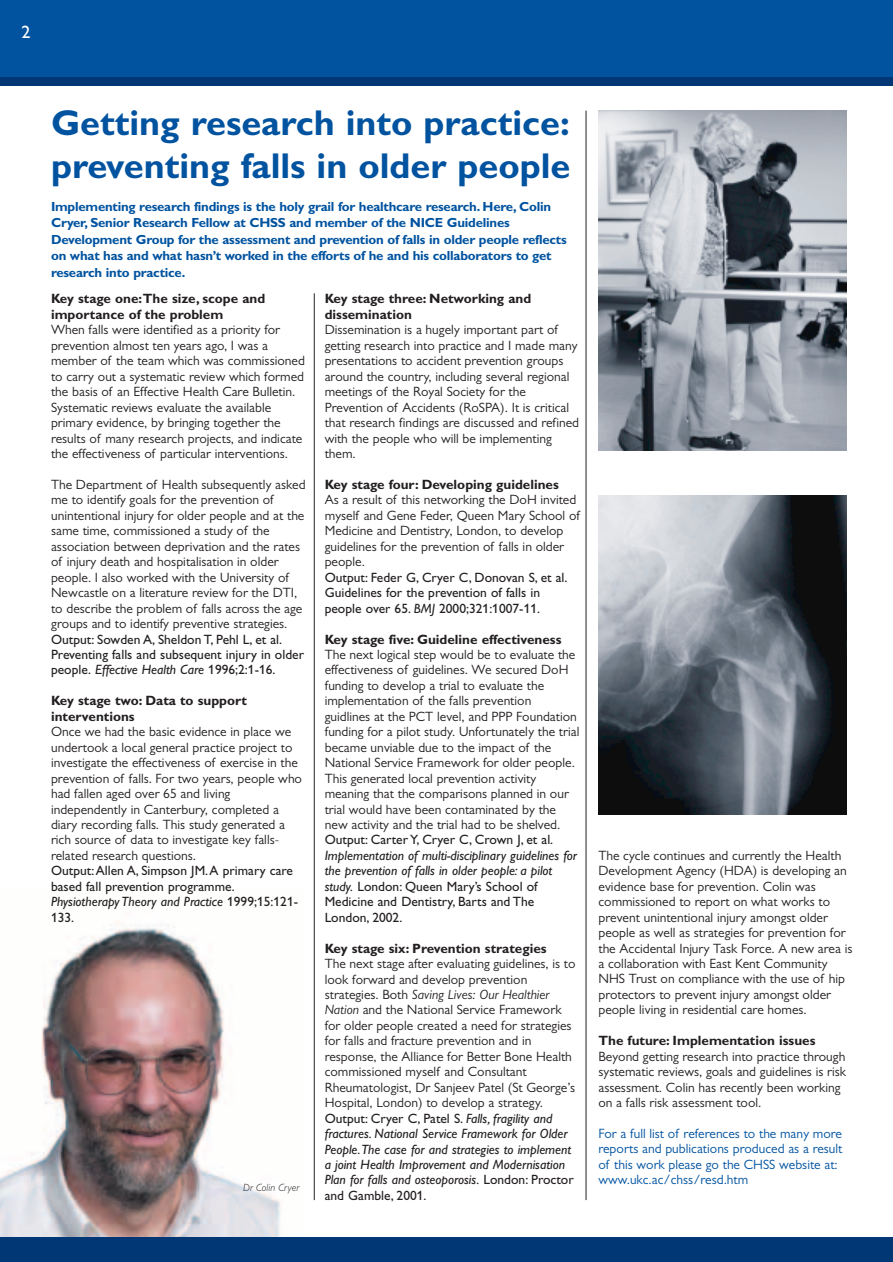
<style>
.page{position:relative;width:893px;height:1262px;background:#fff}
.page>*{position:absolute;margin:0;border:0;box-sizing:border-box;transform-origin:0 0}
.t1{font:700 36px/43.2px "Gill Alt One";color:#0153a0}
.t2{font:18px "Gill Alt One";color:#fff}
.t3{font:13.5px/15.5px "Gill Alt One";color:#231f20}
.t4{font:13.5px/15.5px "Gill Alt One";color:#231f20}
.t5{font:700 13.5px/15.5px "Gill Alt One";color:#231f20}
.t6{font:italic 13.5px/15.5px "Gill Alt One";color:#231f20}
.t7{font:13.5px/15.5px "Gill Alt One";color:#0153a0}
.t8{font:700 13.2px/16.5px "Gill Alt One";letter-spacing:-.015em;color:#0153a0}
.t9{font:italic 300 10.5px "Gill Alt One";color:#231f20}
.s1{font-style:italic}
.s2{font-style:normal}
.s3{font-style:inherit}
</style>
<div class="page">
<img style="left:0;top:922px;width:281px;height:315px">
<div style="left:0;top:1px;width:892px;height:85px;background:#013775"></div>
<hr style="left:314px;top:293px;width:1px;height:907px;background:#231f20">
<hr style="left:585px;top:111px;width:1px;height:1089px;background:#231f20">
<div style="left:0;top:1237px;width:892px;height:25px;background:#013775"></div>
<div style="left:0;top:0;width:892px;height:77px;background:#0153a0"></div>
<img style="left:598px;top:495px;width:248px;height:319px">
<img style="left:598px;top:111px;width:248px;height:340px">
<h2 class="t2" style="left:22px;top:25px;width:10px">2</h2>
<h1 class="t1" style="left:51px;top:105px;width:521px">Getting research into practice: preventing falls in older people</h1>
<p class="t8" style="left:51px;top:199px;width:517px">Implementing research findings is the holy grail for healthcare research. Here, Colin Cryer, Senior Research Fellow at CHSS and member of the NICE Guidelines Development Group for the assessment and prevention of falls in older people reflects on what has and what hasn’t worked in the efforts of he and his collaborators to get research into practice.</p>
<p class="t5" style="left:51px;top:292px;width:216px">Key stage one:The size, scope and importance of the problem</p>
<p class="t3" style="left:51px;top:323px;width:255px">When falls were identified as a priority for prevention almost ten years ago, I was a member of the team which was commissioned to carry out a systematic review which formed the basis of an Effective Health Care Bulletin.<br>Systematic reviews evaluate the available primary evidence, by bringing together the results of many research projects, and indicate the effectiveness of particular interventions.</p>
<p class="t3" style="left:51px;top:478px;width:256px">The Department of Health subsequently asked me to identify goals for the prevention of unintentional injury for older people and at the same time, commissioned a study of the association between deprivation and the rates of injury death and hospitalisation in older people. I also worked with the University of Newcastle on a literature review for the DTI, to describe the problem of falls across the age groups and to identify preventive strategies.</p>
<p class="t4" style="left:51px;top:632px;width:254px">Output: Sowden A, Sheldon T, Pehl L, et al.<br>Preventing falls and subsequent injury in older people. <span class="s1">Effective Health Care</span> 1996;2:1-16.</p>
<p class="t5" style="left:51px;top:694px;width:197px">Key stage two: Data to support interventions</p>
<p class="t3" style="left:51px;top:725px;width:252px">Once we had the basic evidence in place we undertook a local general practice project to investigate the effectiveness of exercise in the prevention of falls. For two years, people who had fallen aged over 65 and living independently in Canterbury, completed a diary recording falls. This study generated a rich source of data to investigate key falls&shy;related research questions.</p>
<p class="t4" style="left:51px;top:864px;width:248px">Output:Allen A, Simpson JM.A primary care based fall prevention programme.<br><span class="s1">Physiotherapy Theory and Practice</span> 1999;15:121-<br>133.</p>
<p class="t9" style="left:243px;top:1184px;width:57px">Dr Colin Cryer</p>
<p class="t5" style="left:325px;top:292px;width:208px">Key stage three: Networking and dissemination</p>
<p class="t3" style="left:325px;top:323px;width:256px">Dissemination is a hugely important part of getting research into practice and I made many presentations to accident prevention groups around the country, including several regional meetings of the Royal Society for the Prevention of Accidents (RoSPA). It is critical that research findings are discussed and refined with the people who will be implementing them.</p>
<p class="t5" style="left:325px;top:478px;width:235px">Key stage four: Developing guidelines</p>
<p class="t3" style="left:325px;top:493px;width:256px">As a result of this networking the DoH invited myself and Gene Feder, Queen Mary School of Medicine and Dentistry, London, to develop guidelines for the prevention of falls in older people.</p>
<p class="t4" style="left:325px;top:571px;width:244px">Output: Feder G, Cryer C, Donovan S, et al.<br>Guidelines for the prevention of falls in people over 65. <span class="s1">BMJ</span> 2000;321:1007-11.</p>
<p class="t5" style="left:325px;top:632px;width:238px">Key stage five: Guideline effectiveness</p>
<p class="t3" style="left:325px;top:648px;width:256px">The next logical step would be to evaluate the effectiveness of guidelines. We secured DoH funding to develop a trial to evaluate the implementation of the falls prevention guidlines at the PCT level, and PPP Foundation funding for a pilot study. Unfortunately the trial became unviable due to the impact of the National Service Framework for older people.<br>This generated local prevention activity meaning that the comparisons planned in our trial would have been contaminated by the new activity and the trial had to be shelved.</p>
<p class="t4" style="left:325px;top:833px;width:230px">Output: Carter Y, Cryer C, Crown J, et al.</p>
<p class="t6" style="left:325px;top:849px;width:254px">Implementation of multi-disciplinary guidelines for the prevention of falls in older people: a pilot study. <span class="s2">London: Queen Mary’s School of Medicine and Dentistry, Barts and The London, 2002.</span></p>
<p class="t5" style="left:325px;top:941px;width:223px">Key stage six: Prevention strategies</p>
<p class="t3" style="left:325px;top:957px;width:252px">The next stage after evaluating guidelines, is to look forward and develop prevention strategies. Both <span class="s1">Saving Lives: Our Healthier Nation</span> and the National Service Framework for older people created a need for strategies for falls and fracture prevention and in response, the Alliance for Better Bone Health commissioned myself and Consultant Rheumatologist, Dr Sanjeev Patel (St George’s Hospital, London) to develop a strategy.<br><span class="s3">Output: Cryer C, Patel S.</span> <span class="s1">Falls, fragility and fractures. National Service Framework for Older People.The case for and strategies to implement a joint Health Improvement and Modernisation Plan for falls and osteoporosis.</span> <span class="s3">London: Proctor and Gamble, 2001.</span></p>
<p class="t3" style="left:598px;top:848px;width:255px">The cycle continues and currently the Health Development Agency (HDA) is developing an evidence base for prevention. Colin was commissioned to report on what works to prevent unintentional injury amongst older people as well as strategies for prevention for the Accidental Injury Task Force. A new area is a collaboration with East Kent Community NHS Trust on compliance with the use of hip protectors to prevent injury amongst older people living in residential care homes.</p>
<p class="t5" style="left:598px;top:1034px;width:218px">The future: Implementation issues</p>
<p class="t3" style="left:598px;top:1049px;width:249px">Beyond getting research into practice through systematic reviews, goals and guidelines is risk assessment. Colin has recently been working on a falls risk assessment tool.</p>
<p class="t7" style="left:598px;top:1127px;width:245px">For a full list of references to the many more reports and publications produced as a result of this work please go the CHSS website at: www.ukc.ac/chss/resd.htm</p>
</div>
